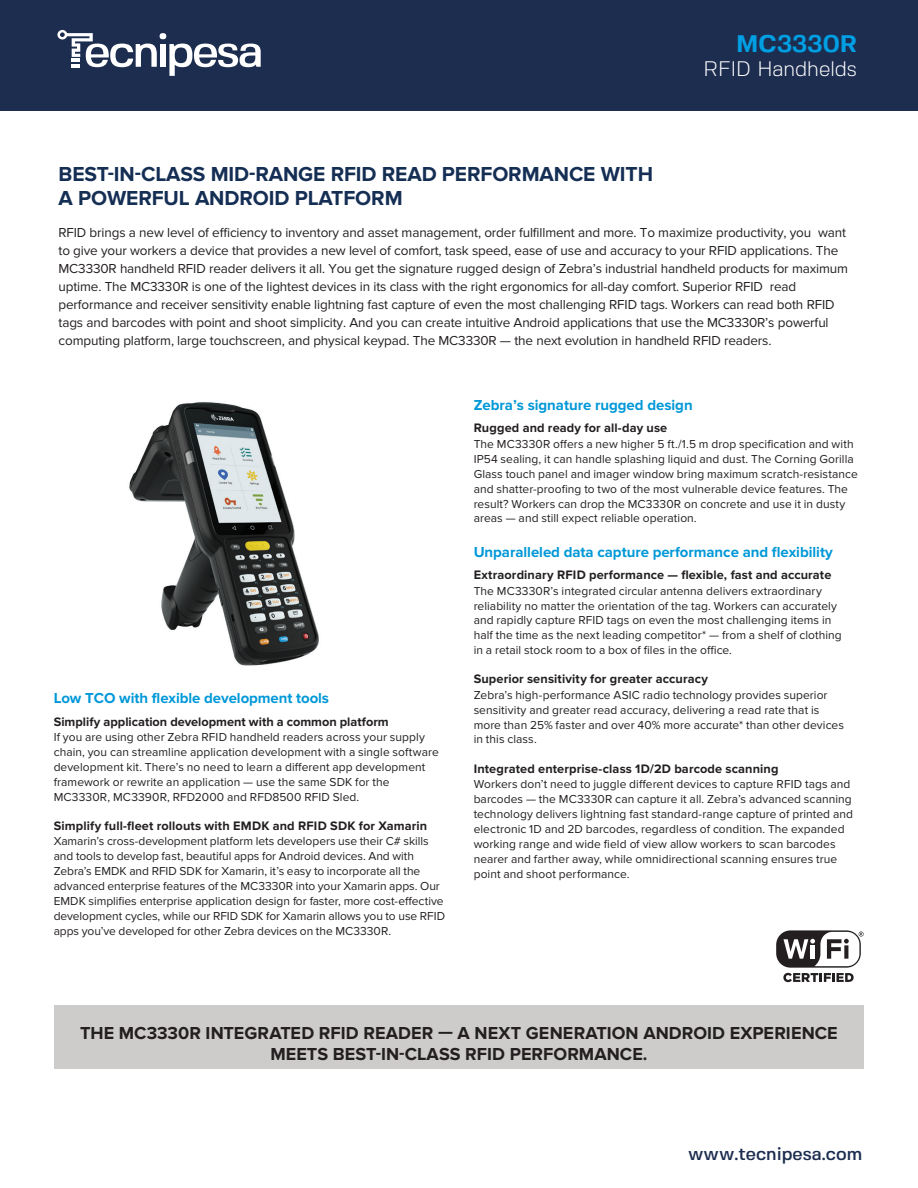
<style>
.page{position:relative;width:918px;height:1188px;background:#fff}
.page>*{position:absolute;margin:0;border:0;box-sizing:border-box;transform-origin:0 0}
.t1{font:700 24px "Fivo Sans";color:#009fe3}
.t2{font:700 21px/24px "Proxima Nova";letter-spacing:-.005em;color:#152e54}
.t3{font:300 21px "Fivo Sans";color:#fff}
.t4{font:700 18px/21px "Proxima Nova";letter-spacing:.005em;color:#231f20;text-align:center}
.t5{font:500 18px "Fivo Sans";color:#1d2d50}
.t6{font:700 15px "Proxima Nova";letter-spacing:-.005em;color:#0098d8}
.t7{font:13.5px/18px "Proxima Nova";letter-spacing:-.01em;color:#231f20}
.t8{font:700 12.75px "Proxima Nova";letter-spacing:.01em;color:#231f20}
.t9{font:12px/14.9px "Proxima Nova";letter-spacing:.005em;color:#231f20}
</style>
<div class="page">
<div style="left:54px;top:1006px;width:810px;height:63px;background:#ceccca"></div>
<svg style="left:776px;top:930px;width:85px;height:38px"></svg>
<svg style="left:783px;top:973px;width:71px;height:9px"></svg>
<svg style="left:783px;top:932px;width:81px;height:34px"></svg>
<img style="left:129px;top:402px;width:190px;height:264px">
<div style="left:0;top:0;width:918px;height:111px;background:#1d2d50"></div>
<svg style="left:57px;top:30px;width:204px;height:46px"></svg>
<h1 class="t1" style="left:736px;top:29px;width:122px">MC3330R</h1>
<h2 class="t3" style="left:704px;top:56px;width:155px">RFID Handhelds</h2>
<h2 class="t2" style="left:59px;top:163px;width:596px">BEST-IN-CLASS MID-RANGE RFID READ PERFORMANCE WITH<br>A POWERFUL ANDROID PLATFORM</h2>
<p class="t7" style="left:59px;top:223px;width:791px">RFID brings a new level of efficiency to inventory and asset management, order fulfillment and more. To maximize productivity, you want to give your workers a device that provides a new level of comfort, task speed, ease of use and accuracy to your RFID applications. The MC3330R handheld RFID reader delivers it all. You get the signature rugged design of Zebra’s industrial handheld products for maximum uptime. The MC3330R is one of the lightest devices in its class with the right ergonomics for all-day comfort. Superior RFID read performance and receiver sensitivity enable lightning fast capture of even the most challenging RFID tags. Workers can read both RFID tags and barcodes with point and shoot simplicity. And you can create intuitive Android applications that use the MC3330R’s powerful computing platform, large touchscreen, and physical keypad. The MC3330R — the next evolution in handheld RFID readers.</p>
<p class="t6" style="left:54px;top:689px;width:277px">Low TCO with flexible development tools</p>
<p class="t8" style="left:54px;top:714px;width:337px">Simplify application development with a common platform</p>
<p class="t9" style="left:54px;top:730px;width:387px">If you are using other Zebra RFID handheld readers across your supply chain, you can streamline application development with a single software development kit. There’s no need to learn a different app development framework or rewrite an application — use the same SDK for the MC3330R, MC3390R, RFD2000 and RFD8500 RFID Sled.</p>
<p class="t8" style="left:54px;top:818px;width:375px">Simplify full-fleet rollouts with EMDK and RFID SDK for Xamarin</p>
<p class="t9" style="left:54px;top:834px;width:393px">Xamarin’s cross-development platform lets developers use their C# skills and tools to develop fast, beautiful apps for Android devices. And with Zebra’s EMDK and RFID SDK for Xamarin, it’s easy to incorporate all the advanced enterprise features of the MC3330R into your Xamarin apps. Our EMDK simplifies enterprise application design for faster, more cost-effective development cycles, while our RFID SDK for Xamarin allows you to use RFID apps you’ve developed for other Zebra devices on the MC3330R.</p>
<p class="t6" style="left:474px;top:396px;width:221px">Zebra’s signature rugged design</p>
<p class="t8" style="left:474px;top:421px;width:195px">Rugged and ready for all-day use</p>
<p class="t9" style="left:474px;top:437px;width:386px">The MC3330R offers a new higher 5 ft./1.5 m drop specification and with IP54 sealing, it can handle splashing liquid and dust. The Corning Gorilla Glass touch panel and imager window bring maximum scratch-resistance and shatter-proofing to two of the most vulnerable device features. The result? Workers can drop the MC3330R on concrete and use it in dusty areas — and still expect reliable operation.</p>
<p class="t6" style="left:474px;top:543px;width:361px">Unparalleled data capture performance and flexibility</p>
<p class="t8" style="left:474px;top:568px;width:359px">Extraordinary RFID performance — flexible, fast and accurate</p>
<p class="t9" style="left:474px;top:583px;width:370px">The MC3330R’s integrated circular antenna delivers extraordinary reliability no matter the orientation of the tag. Workers can accurately and rapidly capture RFID tags on even the most challenging items in half the time as the next leading competitor* — from a shelf of clothing in a retail stock room to a box of files in the office.</p>
<p class="t8" style="left:474px;top:672px;width:236px">Superior sensitivity for greater accuracy</p>
<p class="t9" style="left:474px;top:688px;width:372px">Zebra’s high-performance ASIC radio technology provides superior sensitivity and greater read accuracy, delivering a read rate that is more than 25% faster and over 40% more accurate* than other devices in this class.</p>
<p class="t8" style="left:474px;top:761px;width:306px">Integrated enterprise-class 1D/2D barcode scanning</p>
<p class="t9" style="left:474px;top:777px;width:381px">Workers don’t need to juggle different devices to capture RFID tags and barcodes — the MC3330R can capture it all. Zebra’s advanced scanning technology delivers lightning fast standard-range capture of printed and electronic 1D and 2D barcodes, regardless of condition. The expanded working range and wide field of view allow workers to scan barcodes nearer and farther away, while omnidirectional scanning ensures true point and shoot performance.</p>
<h3 class="t4" style="left:80px;top:1023px;width:759px">THE MC3330R INTEGRATED RFID READER — A NEXT GENERATION ANDROID EXPERIENCE<br>MEETS BEST-IN-CLASS RFID PERFORMANCE.</h3>
<h3 class="t5" style="left:688px;top:1146px;width:175px">www.tecnipesa.com</h3>
</div>
